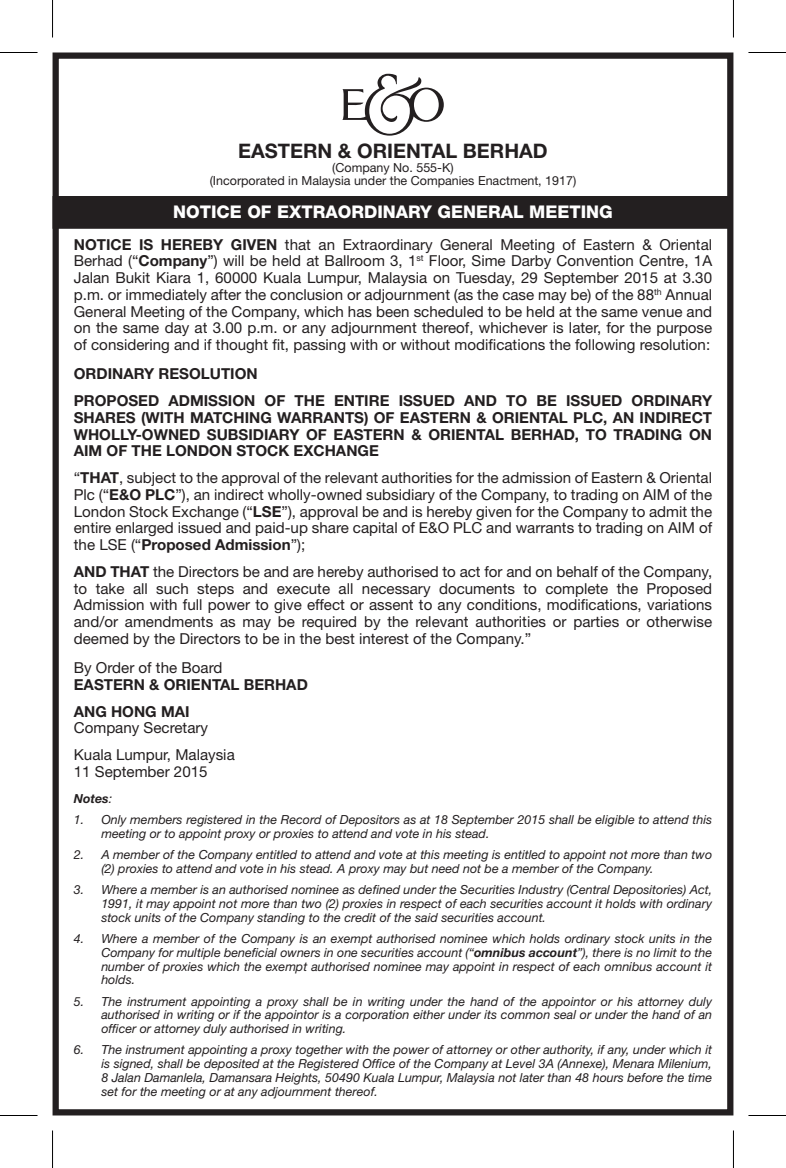
<style>
.page{position:relative;width:786px;height:1168px;background:#fff}
.page>*{position:absolute;margin:0;border:0;box-sizing:border-box;transform-origin:0 0}
.t1{font:700 20px "Helvetica Neue LT Std";color:#231f20}
.t2{font:800 17.5px "Helvetica Neue LT Std";color:#fff}
.t3{font:15.25px/16.8px "Helvetica Neue LT Std";color:#231f20;text-align:justify}
.t4{font:700 15.25px/16.8px "Helvetica Neue LT Std";color:#231f20;text-align:justify}
.t5{font:italic 12.5px/13.8px "Helvetica Neue LT Std";color:#231f20;text-align:justify}
.t6{font:12.5px "Helvetica Neue LT Std";color:#231f20}
.t7{font:italic 700 12.5px "Helvetica Neue LT Std";color:#231f20}
.s1{font-weight:700}
.s2{font-weight:400}
</style>
<div class="page">
<div style="left:54px;top:197px;width:672px;height:31px;background:#231f20"></div>
<div style="left:52px;top:196px;width:676px;height:33px;border:2px solid #231f20"></div>
<svg style="left:342px;top:74px;width:101px;height:62px"></svg>
<div style="left:52px;top:52px;width:681px;height:1063px;border:6px solid #231f20"></div>
<hr style="left:0;top:52px;width:38px;height:1px;background:#000">
<hr style="left:748px;top:52px;width:37px;height:1px;background:#000">
<hr style="left:0;top:1115px;width:38px;height:1px;background:#000">
<hr style="left:748px;top:1115px;width:37px;height:1px;background:#000">
<hr style="left:52px;top:0;width:1px;height:38px;background:#000">
<hr style="left:52px;top:1130px;width:1px;height:38px;background:#000">
<hr style="left:732px;top:0;width:1px;height:38px;background:#000">
<hr style="left:732px;top:1130px;width:1px;height:38px;background:#000">
<p class="t1" style="left:238px;top:138px;width:311px">EASTERN &amp; ORIENTAL BERHAD</p>
<p class="t6" style="left:332px;top:160px;width:123px">(Company No. 555-K)</p>
<p class="t6" style="left:210px;top:173px;width:368px">(Incorporated in Malaysia under the Companies Enactment, 1917)</p>
<p class="t2" style="left:173px;top:201px;width:441px">NOTICE OF EXTRAORDINARY GENERAL MEETING</p>
<p class="t3" style="left:74px;top:236px;width:639px"><span class="s1">NOTICE IS HEREBY GIVEN</span> that an Extraordinary General Meeting of Eastern &amp; Oriental Berhad (“<span class="s1">Company</span>”) will be held at Ballroom 3, 1<sup>st</sup> Floor, Sime Darby Convention Centre, 1A Jalan Bukit Kiara 1, 60000 Kuala Lumpur, Malaysia on Tuesday, 29 September 2015 at 3.30 p.m. or immediately after the conclusion or adjournment (as the case may be) of the 88<sup>th</sup> Annual General Meeting of the Company, which has been scheduled to be held at the same venue and on the same day at 3.00 p.m. or any adjournment thereof, whichever is later, for the purpose of considering and if thought fit, passing with or without modifications the following resolution:</p>
<p class="t4" style="left:74px;top:365px;width:185px">ORDINARY RESOLUTION</p>
<p class="t4" style="left:74px;top:392px;width:639px">PROPOSED ADMISSION OF THE ENTIRE ISSUED AND TO BE ISSUED ORDINARY SHARES (WITH MATCHING WARRANTS) OF EASTERN &amp; ORIENTAL PLC, AN INDIRECT WHOLLY-OWNED SUBSIDIARY OF EASTERN &amp; ORIENTAL BERHAD, TO TRADING ON AIM OF THE LONDON STOCK EXCHANGE</p>
<p class="t3" style="left:74px;top:469px;width:639px">“<span class="s1">THAT</span>, subject to the approval of the relevant authorities for the admission of Eastern &amp; Oriental Plc (“<span class="s1">E&amp;O PLC</span>”), an indirect wholly-owned subsidiary of the Company, to trading on AIM of the London Stock Exchange (“<span class="s1">LSE</span>”), approval be and is hereby given for the Company to admit the entire enlarged issued and paid-up share capital of E&amp;O PLC and warrants to trading on AIM of the LSE (“<span class="s1">Proposed Admission</span>”);</p>
<p class="t3" style="left:74px;top:563px;width:639px"><span class="s1">AND THAT</span> the Directors be and are hereby authorised to act for and on behalf of the Company, to take all such steps and execute all necessary documents to complete the Proposed Admission with full power to give effect or assent to any conditions, modifications, variations and/or amendments as may be required by the relevant authorities or parties or otherwise deemed by the Directors to be in the best interest of the Company.”</p>
<p class="t3" style="left:74px;top:659px;width:150px">By Order of the Board</p>
<p class="t4" style="left:74px;top:676px;width:235px">EASTERN &amp; ORIENTAL BERHAD</p>
<p class="t4" style="left:74px;top:702px;width:117px">ANG HONG MAI</p>
<p class="t3" style="left:74px;top:719px;width:136px">Company Secretary</p>
<p class="t3" style="left:74px;top:746px;width:162px">Kuala Lumpur, Malaysia</p>
<p class="t3" style="left:74px;top:763px;width:135px">11 September 2015</p>
<p class="t7" style="left:74px;top:791px;width:40px">Notes<span class="s2">:</span></p>
<p class="t5" style="left:101px;top:813px;width:612px;text-indent:-27px">1. Only members registered in the Record of Depositors as at 18 September 2015 shall be eligible to attend this meeting or to appoint proxy or proxies to attend and vote in his stead.</p>
<p class="t5" style="left:101px;top:848px;width:612px;text-indent:-27px">2. A member of the Company entitled to attend and vote at this meeting is entitled to appoint not more than two (2) proxies to attend and vote in his stead. A proxy may but need not be a member of the Company.</p>
<p class="t5" style="left:101px;top:883px;width:612px;text-indent:-27px">3. Where a member is an authorised nominee as defined under the Securities Industry (Central Depositories) Act, 1991, it may appoint not more than two (2) proxies in respect of each securities account it holds with ordinary stock units of the Company standing to the credit of the said securities account.</p>
<p class="t5" style="left:101px;top:932px;width:612px;text-indent:-27px">4. Where a member of the Company is an exempt authorised nominee which holds ordinary stock units in the Company for multiple beneficial owners in one securities account (“<span class="s1">omnibus account</span>”), there is no limit to the number of proxies which the exempt authorised nominee may appoint in respect of each omnibus account it holds.</p>
<p class="t5" style="left:101px;top:994px;width:612px;text-indent:-27px">5. The instrument appointing a proxy shall be in writing under the hand of the appointor or his attorney duly authorised in writing or if the appointor is a corporation either under its common seal or under the hand of an officer or attorney duly authorised in writing.</p>
<p class="t5" style="left:101px;top:1043px;width:612px;text-indent:-27px">6. The instrument appointing a proxy together with the power of attorney or other authority, if any, under which it is signed, shall be deposited at the Registered Office of the Company at Level 3A (Annexe), Menara Milenium, 8 Jalan Damanlela, Damansara Heights, 50490 Kuala Lumpur, Malaysia not later than 48 hours before the time set for the meeting or at any adjournment thereof.</p>
</div>
